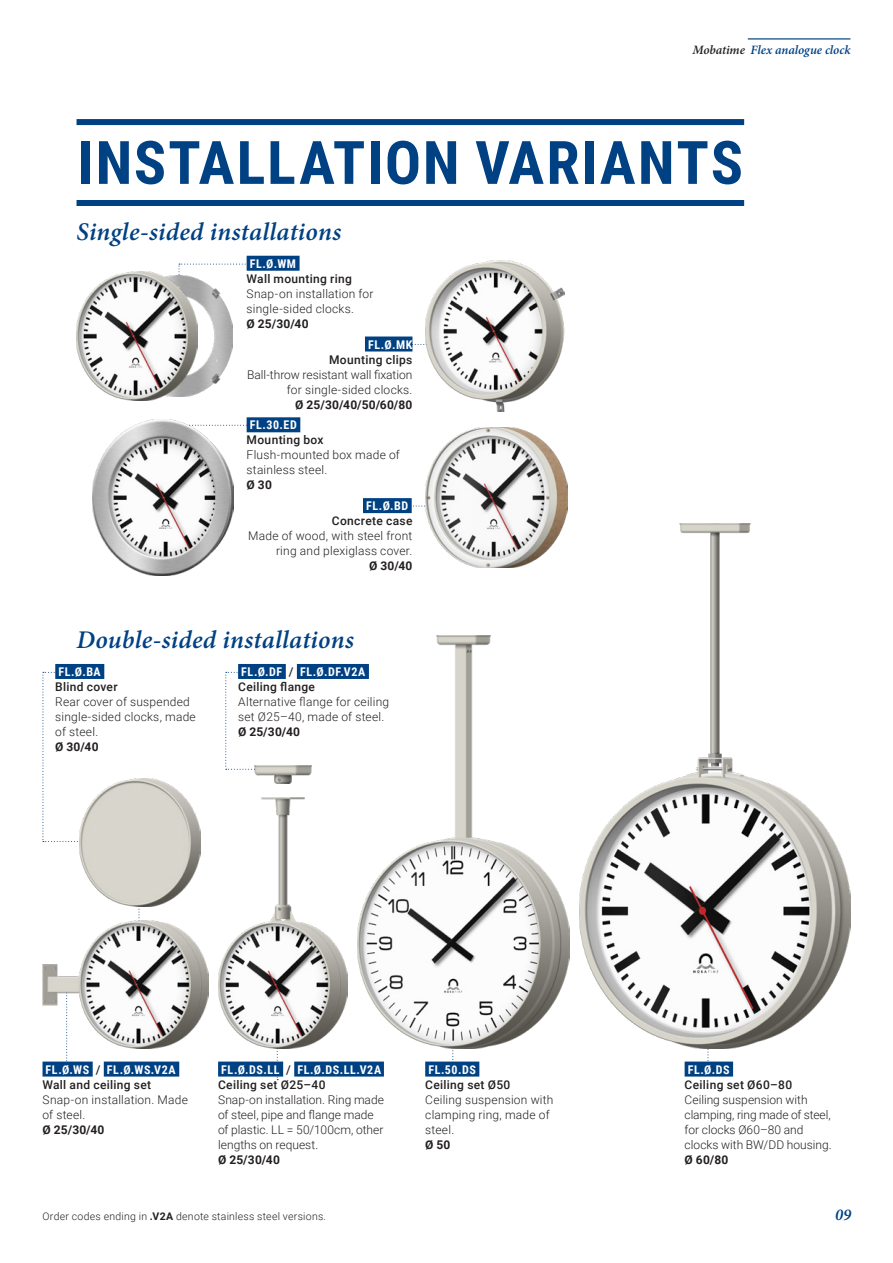
<style>
.page{position:relative;width:893px;height:1263px;background:#fff}
.page>*{position:absolute;margin:0;border:0;box-sizing:border-box;transform-origin:0 0}
.t1{font:700 60px "Roboto Condensed";letter-spacing:.03em;color:#004183}
.t2{font:italic 600 25.5px "Minion Pro";letter-spacing:.01em;color:#004183}
.t3{font:italic 600 16.5px "Minion Pro";color:#004183}
.t4{font:italic 600 12.75px "Minion Pro";letter-spacing:-.005em;color:#004183}
.t5{font:300 12px/15px "Roboto";letter-spacing:.015em;color:#231f20}
.t6{font:500 12px "Roboto";letter-spacing:.03em;color:#231f20}
.t7{font:700 12px "Roboto Condensed";letter-spacing:.05em;color:#fff}
.t8{font:700 12px "Roboto";letter-spacing:.02em;color:#231f20}
.t9{font:300 10.5px "Roboto";letter-spacing:.025em;color:#231f20}
.s1{color:#231f20}
.s2{font-family:"Roboto";font-weight:500;color:#231f20}
.s3{font-weight:700}
</style>
<div class="page">
<svg style="left:43px;top:672px;width:35px;height:170px"></svg>
<svg style="left:225px;top:672px;width:27px;height:98px"></svg>
<svg style="left:179px;top:264px;width:68px;height:8px"></svg>
<svg style="left:452px;top:1048px;width:2px;height:12px"></svg>
<svg style="left:66px;top:1049px;width:2px;height:12px"></svg>
<img style="left:425px;top:428px;width:142px;height:139px">
<img style="left:93px;top:420px;width:141px;height:155px">
<img style="left:425px;top:260px;width:139px;height:152px">
<img style="left:580px;top:523px;width:270px;height:525px">
<img style="left:357px;top:635px;width:213px;height:413px">
<img style="left:218px;top:797px;width:129px;height:251px">
<img style="left:254px;top:765px;width:57px;height:19px">
<img style="left:43px;top:920px;width:165px;height:128px">
<img style="left:198px;top:279px;width:34px;height:115px">
<img style="left:77px;top:272px;width:121px;height:128px">
<img style="left:79px;top:778px;width:122px;height:128px">
<hr style="left:748px;top:38px;width:102px;height:2px;background:#004183">
<div style="left:43px;top:1061px;width:50px;height:15px;background:#004183"></div>
<div style="left:104px;top:1061px;width:75px;height:15px;background:#004183"></div>
<div style="left:55px;top:664px;width:49px;height:15px;background:#004183"></div>
<div style="left:247px;top:256px;width:53px;height:15px;background:#004183"></div>
<div style="left:365px;top:336px;width:47px;height:15px;background:#004183"></div>
<div style="left:218px;top:1061px;width:65px;height:15px;background:#004183"></div>
<div style="left:294px;top:1061px;width:90px;height:15px;background:#004183"></div>
<div style="left:425px;top:1061px;width:54px;height:15px;background:#004183"></div>
<div style="left:247px;top:417px;width:53px;height:15px;background:#004183"></div>
<div style="left:363px;top:498px;width:49px;height:15px;background:#004183"></div>
<div style="left:685px;top:1061px;width:48px;height:15px;background:#004183"></div>
<div style="left:77px;top:119px;width:667px;height:6px;background:#004183"></div>
<div style="left:77px;top:200px;width:667px;height:6px;background:#004183"></div>
<div style="left:238px;top:664px;width:48px;height:15px;background:#004183"></div>
<div style="left:297px;top:664px;width:72px;height:15px;background:#004183"></div>
<p class="t4" style="left:692px;top:41px;width:159px"><span class="s1">Mobatime</span> Flex analogue clock</p>
<p class="t1" style="left:78px;top:120px;width:667px">INSTALLATION VARIANTS</p>
<p class="t2" style="left:77px;top:214px;width:266px">Single-sided installations</p>
<p class="t7" style="left:250px;top:255px;width:48px">FL.Ø.WM</p>
<p class="t6" style="left:247px;top:270px;width:107px">Wall mounting ring</p>
<p class="t5" style="left:247px;top:285px;width:128px">Snap-on installation for single-sided clocks.</p>
<p class="t8" style="left:247px;top:315px;width:63px">Ø 25/30/40</p>
<p class="t7" style="left:368px;top:336px;width:46px">FL.Ø.MK</p>
<p class="t6" style="left:329px;top:351px;width:85px">Mounting clips</p>
<p class="t5" style="left:247px;top:366px;width:167px;text-align:right">Ball-throw resistant wall fixation for single-sided clocks.</p>
<p class="t8" style="left:295px;top:396px;width:119px">Ø 25/30/40/50/60/80</p>
<p class="t7" style="left:250px;top:417px;width:49px">FL.30.ED</p>
<p class="t6" style="left:247px;top:432px;width:78px">Mounting box</p>
<p class="t5" style="left:247px;top:447px;width:155px">Flush-mounted box made of stainless steel.</p>
<p class="t8" style="left:247px;top:477px;width:27px">Ø 30</p>
<p class="t7" style="left:366px;top:497px;width:44px">FL.Ø.BD</p>
<p class="t6" style="left:332px;top:512px;width:82px">Concrete case</p>
<p class="t5" style="left:248px;top:528px;width:166px;text-align:right">Made of wood, with steel front ring and plexiglass cover.</p>
<p class="t8" style="left:369px;top:557px;width:45px">Ø 30/40</p>
<p class="t2" style="left:77px;top:622px;width:279px">Double-sided installations</p>
<p class="t7" style="left:58px;top:663px;width:44px">FL.Ø.BA</p>
<p class="t6" style="left:55px;top:678px;width:64px">Blind cover</p>
<p class="t5" style="left:55px;top:694px;width:142px">Rear cover of suspended single-sided clocks, made of steel.</p>
<p class="t8" style="left:55px;top:738px;width:45px">Ø 30/40</p>
<p class="t7" style="left:241px;top:663px;width:126px">FL.Ø.DF <span class="s2">/</span> FL.Ø.DF.V2A</p>
<p class="t6" style="left:238px;top:678px;width:78px">Ceiling flange</p>
<p class="t5" style="left:238px;top:694px;width:153px">Alternative flange for ceiling set Ø25–40, made of steel.</p>
<p class="t8" style="left:238px;top:723px;width:63px">Ø 25/30/40</p>
<p class="t7" style="left:46px;top:1061px;width:132px">FL.Ø.WS <span class="s2">/</span> FL.Ø.WS.V2A</p>
<p class="t6" style="left:43px;top:1076px;width:110px">Wall and ceiling set</p>
<p class="t5" style="left:43px;top:1091px;width:147px">Snap-on installation. Made of steel.</p>
<p class="t8" style="left:43px;top:1121px;width:63px">Ø 25/30/40</p>
<p class="t7" style="left:221px;top:1061px;width:162px">FL.Ø.DS.LL <span class="s2">/</span> FL.Ø.DS.LL.V2A</p>
<p class="t6" style="left:218px;top:1076px;width:109px">Ceiling set Ø25–40</p>
<p class="t5" style="left:218px;top:1091px;width:167px">Snap-on installation. Ring made of steel, pipe and flange made of plastic. LL = 50/100cm, other lengths on request.</p>
<p class="t8" style="left:218px;top:1151px;width:63px">Ø 25/30/40</p>
<p class="t9" style="left:43px;top:1209px;width:285px">Order codes ending in <span class="s3">.V2A</span> denote stainless steel versions.</p>
<p class="t7" style="left:428px;top:1061px;width:49px">FL.50.DS</p>
<p class="t6" style="left:425px;top:1076px;width:87px">Ceiling set Ø50</p>
<p class="t5" style="left:425px;top:1091px;width:130px">Ceiling suspension with clamping ring, made of steel.</p>
<p class="t8" style="left:425px;top:1136px;width:27px">Ø 50</p>
<p class="t7" style="left:688px;top:1061px;width:43px">FL.Ø.DS</p>
<p class="t6" style="left:685px;top:1076px;width:109px">Ceiling set Ø60–80</p>
<p class="t5" style="left:685px;top:1091px;width:149px">Ceiling suspension with clamping, ring made of steel, for clocks Ø60–80 and clocks with BW/DD housing.</p>
<p class="t8" style="left:685px;top:1151px;width:45px">Ø 60/80</p>
<p class="t3" style="left:835px;top:1203px;width:18px">09</p>
</div>
